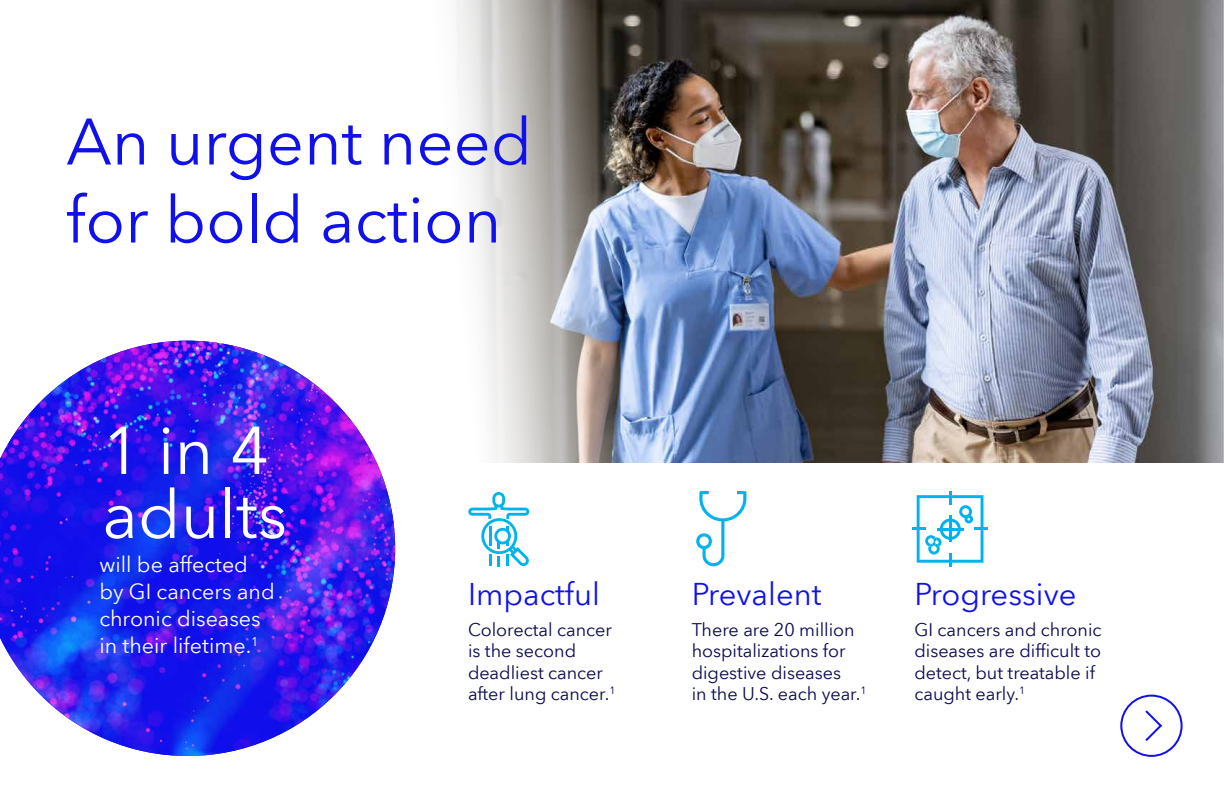
<style>
.page{position:relative;width:1224px;height:792px;background:#fff}
.page>*{position:absolute;margin:0;border:0;box-sizing:border-box;transform-origin:0 0}
.t1{font:66.9px/64px "Avenir Next World";color:#fff}
.t2{font:65px/78px "Avenir Next World";color:#1010eb}
.t3{font:31px "Avenir Next World";color:#1010eb}
.t4{font:21.5px/27px "Avenir Next World";color:#fff}
.t5{font:18px/21.6px "Avenir Next World";color:#080750}
</style>
<div class="page">
<img style="left:195px;top:0;width:1029px;height:462px">
<img style="left:0;top:341px;width:395px;height:415px">
<svg style="left:696px;top:491px;width:50px;height:75px"></svg>
<div style="left:1120px;top:695px;width:63px;height:62px;border:2px solid #1010eb;border-radius:50%"></div>
<svg style="left:1145px;top:710px;width:17px;height:31px"></svg>
<svg style="left:468px;top:492px;width:61px;height:74px"></svg>
<hr style="left:949px;top:491px;width:3px;height:14px;background:#00b2ee">
<hr style="left:949px;top:553px;width:3px;height:14px;background:#00b2ee">
<hr style="left:974px;top:527px;width:14px;height:3px;background:#00b2ee">
<svg style="left:913px;top:495px;width:70px;height:68px"></svg>
<h2 class="t2" style="left:66px;top:104px;width:467px">An urgent need for bold action</h2>
<h1 class="t1" style="left:102px;top:419px;width:187px">1 in 4 adults</h1>
<p class="t4" style="left:99px;top:551px;width:177px">will be affected by GI cancers and chronic diseases in their lifetime.<sup>1</sup></p>
<h3 class="t3" style="left:468px;top:569px;width:133px">Impactful</h3>
<p class="t5" style="left:468px;top:619px;width:149px">Colorectal cancer is the second deadliest cancer after lung cancer.<sup>1</sup></p>
<h3 class="t3" style="left:692px;top:569px;width:131px">Prevalent</h3>
<p class="t5" style="left:692px;top:619px;width:177px">There are 20 million hospitalizations for digestive diseases<br>in the U.S. each year.<sup>1</sup></p>
<h3 class="t3" style="left:914px;top:569px;width:164px">Progressive</h3>
<p class="t5" style="left:914px;top:619px;width:189px">GI cancers and chronic diseases are difficult to detect, but treatable if caught early.<sup>1</sup></p>
</div>
